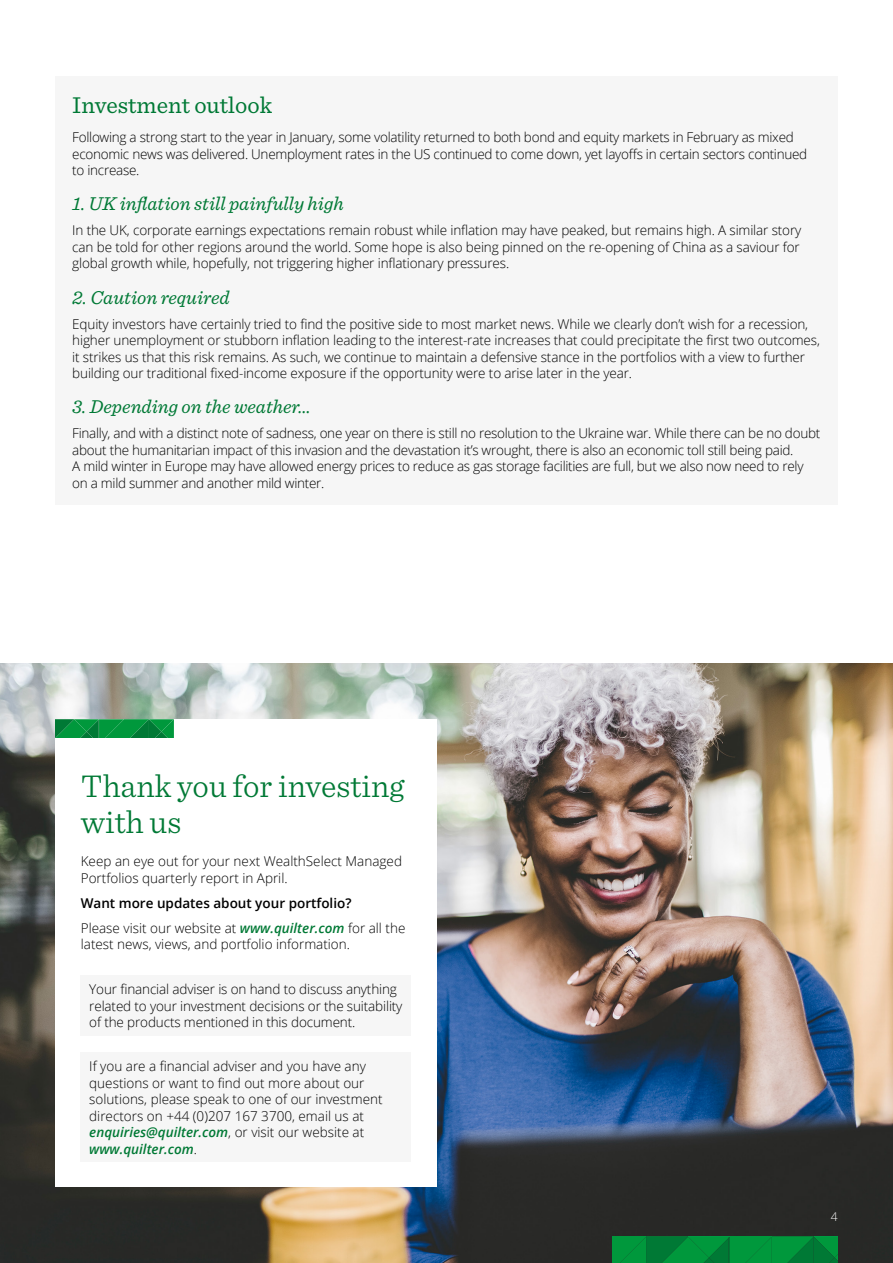
<style>
.page{position:relative;width:893px;height:1263px;background:#fff}
.page>*{position:absolute;margin:0;border:0;box-sizing:border-box;transform-origin:0 0}
.t1{font:300 33px/36px "Sentinel";color:#007935}
.t2{font:24px "Sentinel";color:#007935}
.t3{font:italic 19.5px "Sentinel";color:#007935}
.t4{font:300 13.5px/16.5px "Open Sans";letter-spacing:-.01em;color:#000}
.t5{font:600 13.5px/25px "Open Sans";color:#000}
.t6{font:300 12px "Open Sans";color:#fff}
.s1{font-weight:300}
.s2{font-style:italic;color:#007935}
.s3{font-weight:600;font-style:italic;color:#007935}
</style>
<div class="page">
<img style="left:0;top:663px;width:893px;height:600px">
<div style="left:55px;top:719px;width:381px;height:467px;background:#fff"></div>
<div style="left:81px;top:975px;width:330px;height:61px;background:#f6f6f6"></div>
<div style="left:81px;top:1052px;width:330px;height:110px;background:#f6f6f6"></div>
<svg style="left:55px;top:719px;width:118px;height:19px;background:#07913f"></svg>
<div style="left:55px;top:77px;width:783px;height:428px;background:#f6f6f6"></div>
<svg style="left:612px;top:1236px;width:226px;height:27px;background:#008d39"></svg>
<h2 class="t2" style="left:72px;top:87px;width:201px">Investment outlook</h2>
<p class="t4" style="left:72px;top:128px;width:736px">Following a strong start to the year in January, some volatility returned to both bond and equity markets in February as mixed economic news was delivered. Unemployment rates in the US continued to come down, yet layoffs in certain sectors continued to increase.</p>
<h3 class="t3" style="left:72px;top:189px;width:273px">1. UK inflation still painfully high</h3>
<p class="t4" style="left:72px;top:222px;width:731px;text-align:justify">In the UK, corporate earnings expectations remain robust while inflation may have peaked, but remains high. A similar story can be told for other regions around the world. Some hope is also being pinned on the re-opening of China as a saviour for global growth while, hopefully, not triggering higher inflationary pressures.</p>
<h3 class="t3" style="left:72px;top:282px;width:159px">2. Caution required</h3>
<p class="t4" style="left:72px;top:315px;width:749px">Equity investors have certainly tried to find the positive side to most market news. While we clearly don’t wish for a recession, higher unemployment or stubborn inflation leading to the interest-rate increases that could precipitate the first two outcomes, it strikes us that this risk remains. As such, we continue to maintain a defensive stance in the portfolios with a view to further building our traditional fixed-income exposure if the opportunity were to arise later in the year.</p>
<h3 class="t3" style="left:72px;top:392px;width:240px">3. Depending on the weather…</h3>
<p class="t4" style="left:72px;top:425px;width:749px">Finally, and with a distinct note of sadness, one year on there is still no resolution to the Ukraine war. While there can be no doubt about the humanitarian impact of this invasion and the devastation it’s wrought, there is also an economic toll still being paid.<br>A mild winter in Europe may have allowed energy prices to reduce as gas storage facilities are full, but we also now need to rely on a mild summer and another mild winter.</p>
<h1 class="t1" style="left:81px;top:765px;width:325px">Thank you for investing with us</h1>
<p class="t4" style="left:81px;top:853px;width:323px">Keep an eye out for your next WealthSelect Managed<br>Portfolios quarterly report in April.</p>
<p class="t5" style="left:81px;top:890px;width:326px">Want more updates about your portfolio?<br><span class="s1">Please visit our website at</span> <span class="s2">www.quilter.com</span> <span class="s1">for all the</span></p>
<p class="t4" style="left:81px;top:936px;width:271px">latest news, views, and portfolio information.</p>
<p class="t4" style="left:89px;top:981px;width:315px">Your financial adviser is on hand to discuss anything related to your investment decisions or the suitability of the products mentioned in this document.</p>
<p class="t4" style="left:89px;top:1057px;width:295px">If you are a financial adviser and you have any questions or want to find out more about our solutions, please speak to one of our investment directors on +44 (0)207 167 3700, email us at <span class="s3">enquiries@quilter.com</span>, or visit our website at <span class="s3">www.quilter.com</span>.</p>
<p class="t6" style="left:831px;top:1208px;width:8px">4</p>
</div>
